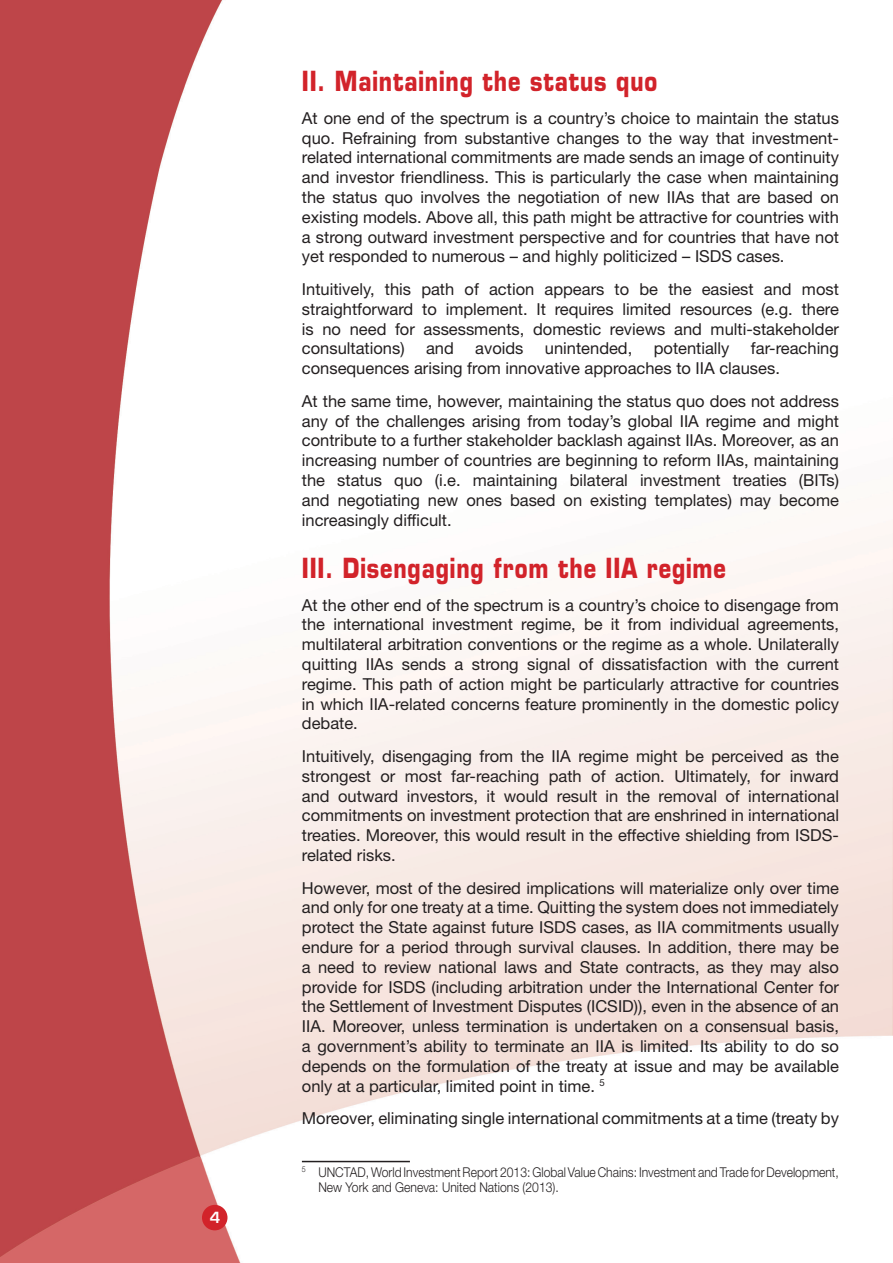
<style>
.page{position:relative;width:893px;height:1263px;background:#fff}
.page>*{position:absolute;margin:0;border:0;box-sizing:border-box;transform-origin:0 0}
.Body{font:700 27px "Eurostile LT Std";letter-spacing:.04em;color:#d2232a;scale:.8 1}
.Body-2{font:16.5px/19.8px "Helvetica Neue LT Std";color:#231f20;text-align:justify}
.t1{font:600 15px "Eurostile LT Std";color:#fff}
.footnote{font:300 13.5px/15px "Helvetica Neue LT Std";color:#231f20;scale:.9 1}
</style>
<div class="page">
<img style="left:0;top:0;width:892px;height:1263px">
<hr style="left:892px;top:0;width:1px;height:1263px;background:#6493b1">
<div style="left:202px;top:1205px;width:25px;height:25px;background:#d2232a;border-radius:50%"></div>
<hr style="left:302px;top:1161px;width:108px;height:1px;background:#231f20">
<p class="t1" style="left:210px;top:1208px;width:12px">4</p>
<p class="Body" style="left:302px;top:65px;width:446px">II. Maintaining the status quo</p>
<p class="Body-2" style="left:302px;top:108px;width:539px">At one end of the spectrum is a country’s choice to maintain the status quo. Refraining from substantive changes to the way that investment&shy;related international commitments are made sends an image of continuity and investor friendliness. This is particularly the case when maintaining the status quo involves the negotiation of new IIAs that are based on existing models. Above all, this path might be attractive for countries with a strong outward investment perspective and for countries that have not yet responded to numerous – and highly politicized – ISDS cases.</p>
<p class="Body-2" style="left:302px;top:279px;width:539px">Intuitively, this path of action appears to be the easiest and most straightforward to implement. It requires limited resources (e.g. there is no need for assessments, domestic reviews and multi-stakeholder consultations)</p>
<p class="Body-2" style="left:302px;top:338px;width:539px;text-indent:449px">far-reaching consequences arising from innovative approaches to IIA clauses.</p>
<p class="Body-2" style="left:302px;top:391px;width:539px">At the same time, however, maintaining the status quo does not address any of the challenges arising from today’s global IIA regime and might contribute to a further stakeholder backlash against IIAs. Moreover, as an increasing number of countries are beginning to reform IIAs, maintaining the status quo (i.e. maintaining bilateral investment treaties (BITs) and negotiating new ones based on existing templates) may become increasingly difficult.</p>
<p class="Body" style="left:302px;top:551px;width:532px">III. Disengaging from the IIA regime</p>
<p class="Body-2" style="left:302px;top:595px;width:539px">At the other end of the spectrum is a country’s choice to disengage from the international investment regime, be it from individual agreements, multilateral arbitration conventions or the regime as a whole. Unilaterally quitting IIAs sends a strong signal of dissatisfaction with the current regime. This path of action might be particularly attractive for countries in which IIA-related concerns feature prominently in the domestic policy debate.</p>
<p class="Body-2" style="left:302px;top:746px;width:539px">Intuitively, disengaging from the IIA regime might be perceived as the strongest or most far-reaching path of action. Ultimately, for inward and outward investors, it would result in the removal of international commitments on investment protection that are enshrined in international treaties. Moreover, this would result in the effective shielding from ISDS&shy;related risks.</p>
<p class="Body-2" style="left:302px;top:878px;width:539px">However, most of the desired implications will materialize only over time and only for one treaty at a time. Quitting the system does not immediately protect the State against future ISDS cases, as IIA commitments usually endure for a period through survival clauses. In addition, there may be a need to review national laws and State contracts, as they may also provide for ISDS (including arbitration under the International Center for the Settlement of Investment Disputes (ICSID)), even in the absence of an IIA. Moreover, unless termination is undertaken on a consensual basis, a government’s ability to terminate an IIA is limited. Its ability to do so depends on the formulation of the treaty at issue and may be available only at a particular, limited point in time. <sup>5</sup></p>
<p class="Body-2" style="left:302px;top:1108px;width:539px">Moreover, eliminating single international commitments at a time (treaty by</p>
<p class="footnote" style="left:318px;top:1164px;width:580px;text-indent:-16px"><sup>5</sup> UNCTAD, World Investment Report 2013: Global Value Chains: Investment and Trade for Development,<br>New York and Geneva: United Nations (2013).</p>
<p class="Body-2" style="left:426px;top:338px;width:29px">and</p>
<p class="Body-2" style="left:475px;top:338px;width:50px">avoids</p>
<p class="Body-2" style="left:545px;top:338px;width:89px">unintended,</p>
<p class="Body-2" style="left:654px;top:338px;width:77px">potentially</p>
</div>
